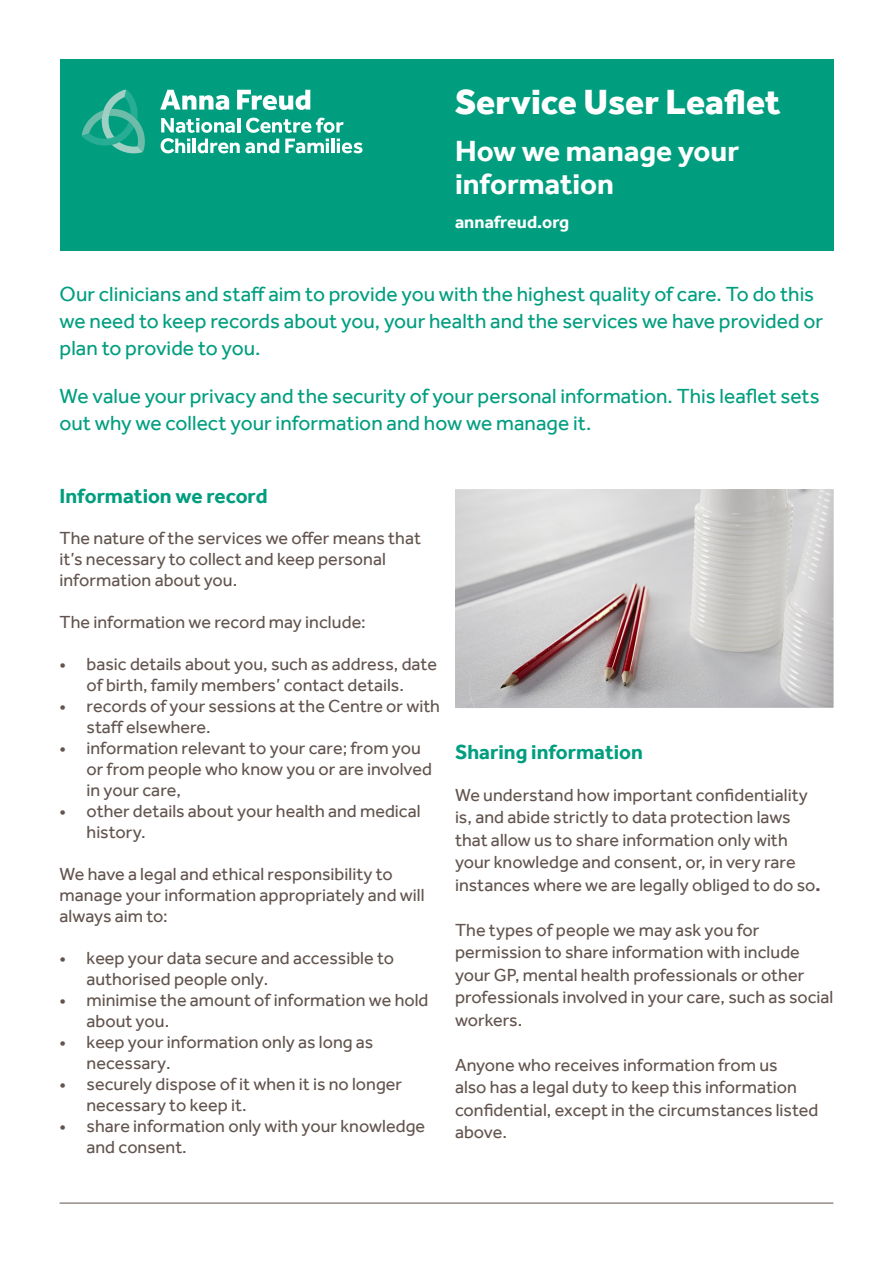
<style>
.page{position:relative;width:893px;height:1263px;background:#fff}
.page>*{position:absolute;margin:0;border:0;box-sizing:border-box;transform-origin:0 0}
.t1{font:800 36px "Effra";color:#fff}
.Sub_title{font:700 30px "Effra";color:#fff}
.Section_Intro{font:21px/27px "Effra";color:#009e7f}
.Body_copy{font:700 21px "Effra";color:#009e7f}
.Body_copy-2{font:18px/21px "Effra";color:#62544e}
.Intro_paragrapgh{font:18px/22.5px "Effra";color:#62544e}
.Web_address__title{font:700 18px "Effra";color:#fff}
.s1{font-weight:700}
</style>
<div class="page">
<img style="left:455px;top:489px;width:378px;height:219px">
<hr style="left:60px;top:1203px;width:773px;height:1px;background:#62544e">
<div style="left:60px;top:60px;width:773px;height:191px;background:#009e7f"></div>
<svg style="left:160px;top:90px;width:69px;height:20px"></svg>
<svg style="left:237px;top:90px;width:73px;height:20px"></svg>
<svg style="left:161px;top:118px;width:201px;height:35px"></svg>
<svg style="left:82px;top:90px;width:63px;height:63px"></svg>
<p class="t1" style="left:455px;top:81px;width:327px">Service User Leaflet</p>
<p class="Sub_title" style="left:455px;top:133px;width:286px">How we manage your</p>
<p class="Sub_title" style="left:455px;top:166px;width:160px">information</p>
<p class="Web_address__title" style="left:455px;top:211px;width:116px">annafreud.org</p>
<p class="Section_Intro" style="left:60px;top:281px;width:765px">Our clinicians and staff aim to provide you with the highest quality of care. To do this we need to keep records about you, your health and the services we have provided or plan to provide to you.</p>
<p class="Section_Intro" style="left:60px;top:383px;width:762px">We value your privacy and the security of your personal information. This leaflet sets out why we collect your information and how we manage it.</p>
<p class="Body_copy" style="left:60px;top:484px;width:210px">Information we record</p>
<p class="Body_copy-2" style="left:60px;top:527px;width:363px">The nature of the services we offer means that it’s necessary to collect and keep personal information about you.</p>
<p class="Body_copy-2" style="left:60px;top:611px;width:308px">The information we record may include:</p>
<p class="Body_copy-2" style="left:60px;top:653px;width:379px;text-align:center">• basic details about you, such as address, date of birth, family members’ contact details.</p>
<p class="Body_copy-2" style="left:87px;top:695px;width:355px;text-indent:-27px">• records of your sessions at the Centre or with staff elsewhere.</p>
<p class="Body_copy-2" style="left:87px;top:737px;width:347px;text-indent:-27px">• information relevant to your care; from you or from people who know you or are involved in your care,</p>
<p class="Body_copy-2" style="left:87px;top:800px;width:336px;text-indent:-27px">• other details about your health and medical history.</p>
<p class="Body_copy-2" style="left:60px;top:863px;width:367px">We have a legal and ethical responsibility to manage your information appropriately and will always aim to:</p>
<p class="Body_copy-2" style="left:87px;top:947px;width:309px;text-indent:-27px">• keep your data secure and accessible to authorised people only.</p>
<p class="Body_copy-2" style="left:87px;top:989px;width:343px;text-indent:-27px">• minimise the amount of information we hold about you.</p>
<p class="Body_copy-2" style="left:87px;top:1031px;width:288px;text-indent:-27px">• keep your information only as long as necessary.</p>
<p class="Body_copy-2" style="left:87px;top:1073px;width:317px;text-indent:-27px">• securely dispose of it when it is no longer necessary to keep it.</p>
<p class="Body_copy-2" style="left:87px;top:1115px;width:340px;text-indent:-27px">• share information only with your knowledge and consent.</p>
<p class="Body_copy" style="left:455px;top:739px;width:189px">Sharing information</p>
<p class="Body_copy-2" style="left:455px;top:783px;width:367px;line-height:22.5px">We understand how important confidentiality is, and abide strictly to data protection laws that allow us to share information only with your knowledge and consent, or, in very rare instances where we are legally obliged to do so<span class="s1">.</span></p>
<p class="Intro_paragrapgh" style="left:455px;top:918px;width:380px">The types of people we may ask you for permission to share information with include your GP, mental health professionals or other professionals involved in your care, such as social workers.</p>
<p class="Intro_paragrapgh" style="left:455px;top:1053px;width:365px">Anyone who receives information from us<br>also has a legal duty to keep this information confidential, except in the circumstances listed above.</p>
</div>
